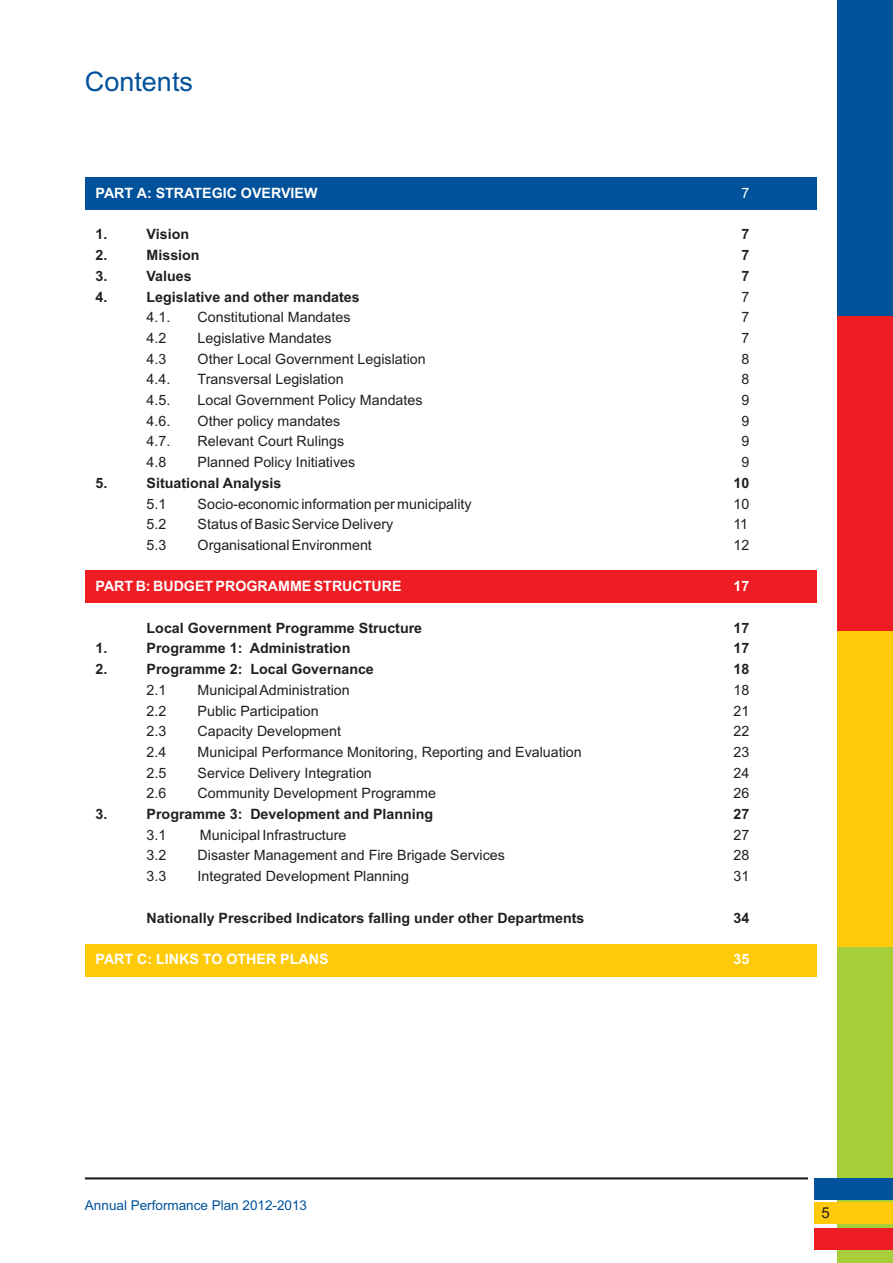
<style>
.page{position:relative;width:893px;height:1263px;background:#fff}
.page>*{position:absolute;margin:0;border:0;box-sizing:border-box;transform-origin:0 0}
.t1{font:27px "Arial";color:#01529b}
.t2{font:15px "Arial";color:#231f20}
.t3{font:14.25px "Arial";color:#231f20}
.t4{font:700 14.25px "Arial";color:#231f20}
.t5{font:700 14.25px "Arial";color:#fff}
.t6{font:14.25px "Arial";color:#fff}
.t7{font:13.5px "Arial";color:#01529b}
</style>
<div class="page">
<hr style="left:85px;top:1177px;width:723px;height:2px;background:#231f20">
<div style="left:85px;top:944px;width:731px;height:33px;background:#feca0a"></div>
<div style="left:85px;top:570px;width:731px;height:32px;background:#ee1d23"></div>
<div style="left:85px;top:177px;width:731px;height:33px;background:#01529b"></div>
<div style="left:837px;top:315px;width:56px;height:316px;background:#ee1d23"></div>
<div style="left:837px;top:631px;width:56px;height:316px;background:#feca0a"></div>
<div style="left:837px;top:947px;width:56px;height:316px;background:#a6ce39"></div>
<div style="left:837px;top:0;width:56px;height:316px;background:#01529b"></div>
<div style="left:814px;top:1178px;width:79px;height:22px;background:#01529b"></div>
<div style="left:814px;top:1203px;width:79px;height:21px;background:#feca0a"></div>
<div style="left:814px;top:1228px;width:79px;height:21px;background:#ee1d23"></div>
<h1 class="t1" style="left:85px;top:72px;width:110px">Contents</h1>
<p class="t5" style="left:96px;top:188px;width:223px">PART A: STRATEGIC OVERVIEW</p>
<p class="t6" style="left:741px;top:188px;width:9px">7</p>
<p class="t4" style="left:96px;top:229px;width:13px">1.</p>
<p class="t4" style="left:147px;top:229px;width:44px">Vision</p>
<p class="t4" style="left:741px;top:229px;width:9px">7</p>
<p class="t4" style="left:96px;top:250px;width:13px">2.</p>
<p class="t4" style="left:147px;top:250px;width:55px">Mission</p>
<p class="t4" style="left:741px;top:250px;width:9px">7</p>
<p class="t4" style="left:96px;top:270px;width:13px">3.</p>
<p class="t4" style="left:147px;top:270px;width:47px">Values</p>
<p class="t4" style="left:741px;top:270px;width:9px">7</p>
<p class="t4" style="left:96px;top:291px;width:13px">4.</p>
<p class="t4" style="left:147px;top:291px;width:215px">Legislative and other mandates</p>
<p class="t3" style="left:741px;top:291px;width:9px">7</p>
<p class="t3" style="left:147px;top:312px;width:25px">4.1.</p>
<p class="t3" style="left:198px;top:312px;width:154px">Constitutional Mandates</p>
<p class="t3" style="left:741px;top:312px;width:9px">7</p>
<p class="t3" style="left:147px;top:333px;width:21px">4.2</p>
<p class="t3" style="left:198px;top:333px;width:135px">Legislative Mandates</p>
<p class="t3" style="left:741px;top:333px;width:9px">7</p>
<p class="t3" style="left:147px;top:353px;width:21px">4.3</p>
<p class="t3" style="left:198px;top:353px;width:230px">Other Local Government Legislation</p>
<p class="t3" style="left:741px;top:353px;width:9px">8</p>
<p class="t3" style="left:147px;top:374px;width:25px">4.4.</p>
<p class="t3" style="left:198px;top:374px;width:147px">Transversal Legislation</p>
<p class="t3" style="left:741px;top:374px;width:9px">8</p>
<p class="t3" style="left:147px;top:395px;width:25px">4.5.</p>
<p class="t3" style="left:198px;top:395px;width:226px">Local Government Policy Mandates</p>
<p class="t3" style="left:741px;top:395px;width:9px">9</p>
<p class="t3" style="left:147px;top:415px;width:25px">4.6.</p>
<p class="t3" style="left:198px;top:415px;width:144px">Other policy mandates</p>
<p class="t3" style="left:741px;top:415px;width:9px">9</p>
<p class="t3" style="left:147px;top:436px;width:25px">4.7.</p>
<p class="t3" style="left:198px;top:436px;width:148px">Relevant Court Rulings</p>
<p class="t3" style="left:741px;top:436px;width:9px">9</p>
<p class="t3" style="left:147px;top:457px;width:21px">4.8</p>
<p class="t3" style="left:198px;top:457px;width:159px">Planned Policy Initiatives</p>
<p class="t3" style="left:741px;top:457px;width:9px">9</p>
<p class="t4" style="left:96px;top:477px;width:13px">5.</p>
<p class="t4" style="left:147px;top:477px;width:136px">Situational Analysis</p>
<p class="t4" style="left:733px;top:477px;width:17px">10</p>
<p class="t3" style="left:147px;top:498px;width:21px">5.1</p>
<p class="t3" style="left:198px;top:498px;width:276px">Socio-economic information per municipality</p>
<p class="t3" style="left:733px;top:498px;width:17px">10</p>
<p class="t3" style="left:147px;top:519px;width:21px">5.2</p>
<p class="t3" style="left:198px;top:519px;width:197px">Status of Basic Service Delivery</p>
<p class="t3" style="left:733px;top:519px;width:16px">11</p>
<p class="t3" style="left:147px;top:540px;width:21px">5.3</p>
<p class="t3" style="left:198px;top:540px;width:176px">Organisational Environment</p>
<p class="t3" style="left:733px;top:540px;width:17px">12</p>
<p class="t5" style="left:96px;top:581px;width:308px">PART B: BUDGET PROGRAMME STRUCTURE</p>
<p class="t5" style="left:733px;top:581px;width:17px">17</p>
<p class="t4" style="left:147px;top:622px;width:277px">Local Government Programme Structure</p>
<p class="t4" style="left:733px;top:622px;width:17px">17</p>
<p class="t4" style="left:96px;top:643px;width:13px">1.</p>
<p class="t4" style="left:147px;top:643px;width:205px">Programme 1: Administration</p>
<p class="t4" style="left:733px;top:643px;width:17px">17</p>
<p class="t4" style="left:96px;top:664px;width:13px">2.</p>
<p class="t4" style="left:147px;top:664px;width:229px">Programme 2: Local Governance</p>
<p class="t4" style="left:733px;top:664px;width:17px">18</p>
<p class="t3" style="left:147px;top:684px;width:21px">2.1</p>
<p class="t3" style="left:198px;top:684px;width:154px">Municipal Administration</p>
<p class="t3" style="left:733px;top:684px;width:17px">18</p>
<p class="t3" style="left:147px;top:705px;width:21px">2.2</p>
<p class="t3" style="left:198px;top:705px;width:123px">Public Participation</p>
<p class="t3" style="left:733px;top:705px;width:17px">21</p>
<p class="t3" style="left:147px;top:726px;width:21px">2.3</p>
<p class="t3" style="left:198px;top:726px;width:145px">Capacity Development</p>
<p class="t3" style="left:733px;top:726px;width:17px">22</p>
<p class="t3" style="left:147px;top:746px;width:21px">2.4</p>
<p class="t3" style="left:198px;top:746px;width:386px">Municipal Performance Monitoring, Reporting and Evaluation</p>
<p class="t3" style="left:733px;top:746px;width:17px">23</p>
<p class="t3" style="left:147px;top:767px;width:21px">2.5</p>
<p class="t3" style="left:198px;top:767px;width:176px">Service Delivery Integration</p>
<p class="t3" style="left:733px;top:767px;width:17px">24</p>
<p class="t3" style="left:147px;top:788px;width:21px">2.6</p>
<p class="t3" style="left:198px;top:788px;width:240px">Community Development Programme</p>
<p class="t3" style="left:733px;top:788px;width:17px">26</p>
<p class="t4" style="left:96px;top:809px;width:13px">3.</p>
<p class="t4" style="left:147px;top:809px;width:288px">Programme 3: Development and Planning</p>
<p class="t4" style="left:733px;top:809px;width:17px">27</p>
<p class="t3" style="left:147px;top:829px;width:21px">3.1</p>
<p class="t3" style="left:200px;top:829px;width:148px">Municipal Infrastructure</p>
<p class="t3" style="left:733px;top:829px;width:17px">27</p>
<p class="t3" style="left:147px;top:850px;width:21px">3.2</p>
<p class="t3" style="left:198px;top:850px;width:309px">Disaster Management and Fire Brigade Services</p>
<p class="t3" style="left:733px;top:850px;width:17px">28</p>
<p class="t3" style="left:147px;top:871px;width:21px">3.3</p>
<p class="t3" style="left:198px;top:871px;width:213px">Integrated Development Planning</p>
<p class="t3" style="left:733px;top:871px;width:17px">31</p>
<p class="t4" style="left:147px;top:912px;width:439px">Nationally Prescribed Indicators falling under other Departments</p>
<p class="t4" style="left:733px;top:912px;width:17px">34</p>
<p class="t5" style="left:96px;top:953px;width:235px">PART C: LINKS TO OTHER PLANS</p>
<p class="t5" style="left:733px;top:953px;width:17px">35</p>
<p class="t7" style="left:85px;top:1200px;width:224px">Annual Performance Plan 2012-2013</p>
<p class="t2" style="left:821px;top:1207px;width:10px">5</p>
</div>
